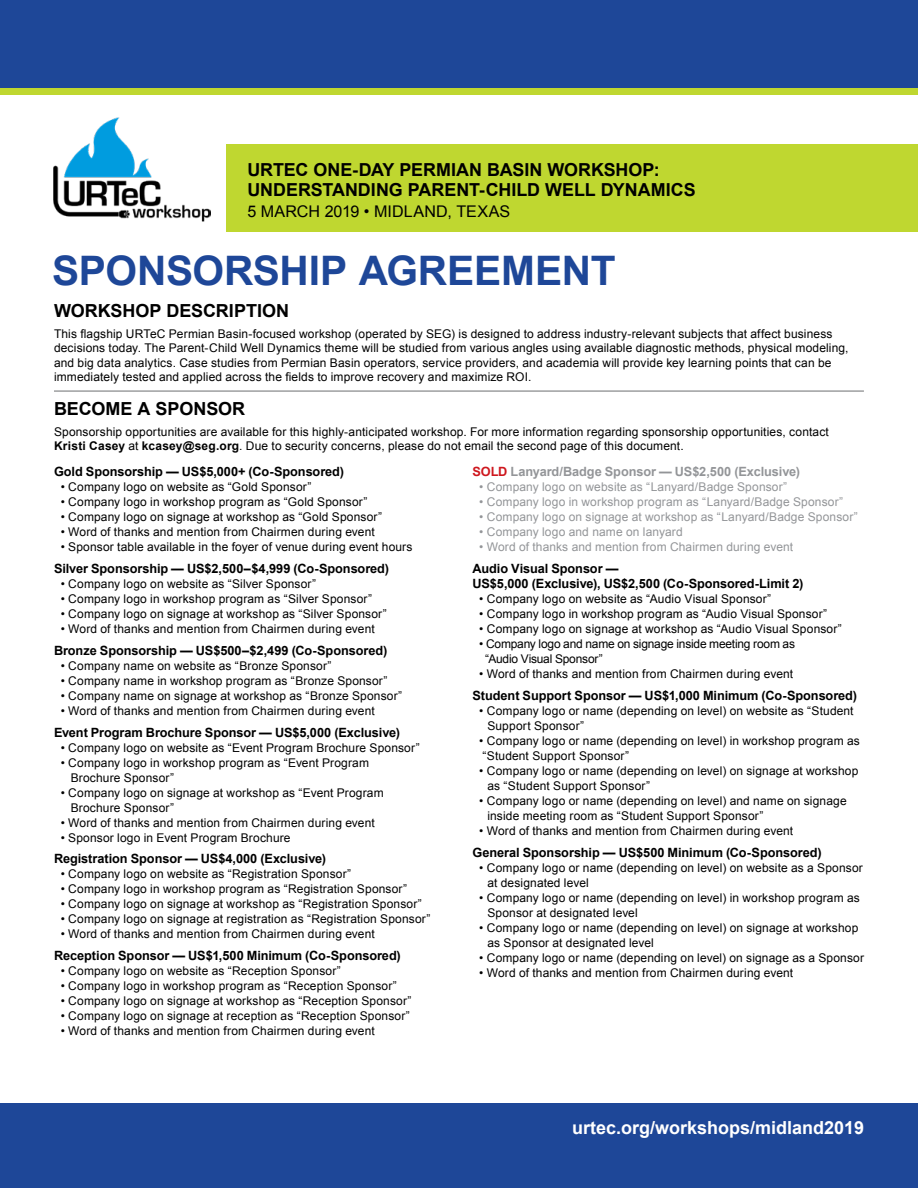
<style>
.page{position:relative;width:918px;height:1188px;background:#fff}
.page>*{position:absolute;margin:0;border:0;box-sizing:border-box;transform-origin:0 0}
.Paragraph_Head{font:700 40.65px "Arial";letter-spacing:-.005em;color:#1e4798}
.Paragraph_Head-2{font:700 18px "Arial";color:#000}
.t1{font:700 18px "Arial";color:#fff}
.Paragraph_Head-3{font:700 17.85px "Arial";color:#000}
.Paragraph_Head-4{font:16.05px "Arial";letter-spacing:.005em;color:#000}
.Sponsor_Amounts_SubH{font:700 12.75px/15px "Arial";letter-spacing:-.005em;color:#000}
.Sponsor_Amounts_SubH-2{font:700 12.75px "Arial";letter-spacing:-.005em;color:#939598}
.bullet_list{font:12px/15px "Arial";letter-spacing:.01em;color:#000}
.body{font:12px/14.4px "Arial";letter-spacing:.01em;color:#000}
.bullet_list-2{font:12px "Arial";letter-spacing:.01em;color:#939598}
.bullet_list-3{font:12px/15px "Arial";letter-spacing:-.02em;color:#000}
.s1{font-weight:700}
.s2{color:#ce171e}
</style>
<div class="page">
<div style="left:226px;top:144px;width:692px;height:87px;background:#bfd730"></div>
<hr style="left:54px;top:391px;width:810px;height:1px;background:#6d6e71">
<div style="left:0;top:1104px;width:918px;height:84px;background:#1e4798"></div>
<div style="left:0;top:88px;width:918px;height:7px;background:#bfd730"></div>
<div style="left:0;top:0;width:918px;height:88px;background:#1e4798"></div>
<img style="left:54px;top:117px;width:157px;height:104px">
<p class="Paragraph_Head-3" style="left:247px;top:158px;width:414px">URTEC ONE-DAY PERMIAN BASIN WORKSHOP:</p>
<p class="Paragraph_Head-3" style="left:247px;top:178px;width:450px">UNDERSTANDING PARENT-CHILD WELL DYNAMICS</p>
<p class="Paragraph_Head-4" style="left:247px;top:201px;width:264px">5 MARCH 2019 • MIDLAND, TEXAS</p>
<p class="Paragraph_Head" style="left:52px;top:244px;width:565px">SPONSORSHIP AGREEMENT</p>
<p class="Paragraph_Head-2" style="left:54px;top:299px;width:237px">WORKSHOP DESCRIPTION</p>
<p class="body" style="left:54px;top:327px;width:796px">This flagship URTeC Permian Basin-focused workshop (operated by SEG) is designed to address industry-relevant subjects that affect business decisions today. The Parent-Child Well Dynamics theme will be studied from various angles using available diagnostic methods, physical modeling, and big data analytics. Case studies from Permian Basin operators, service providers, and academia will provide key learning points that can be immediately tested and applied across the fields to improve recovery and maximize ROI.</p>
<p class="Paragraph_Head-2" style="left:54px;top:396px;width:193px">BECOME A SPONSOR</p>
<p class="body" style="left:54px;top:424px;width:776px">Sponsorship opportunities are available for this highly-anticipated workshop. For more information regarding sponsorship opportunities, contact<br><span class="s1">Kristi Casey</span> at <span class="s1">kcasey@seg.org</span>. Due to security concerns, please do not email the second page of this document.</p>
<p class="Sponsor_Amounts_SubH" style="left:54px;top:465px;width:292px">Gold Sponsorship — US$5,000+ (Co-Sponsored)</p>
<p class="bullet_list" style="left:61px;top:480px;width:252px">• Company logo on website as “Gold Sponsor”</p>
<p class="bullet_list" style="left:61px;top:495px;width:308px">• Company logo in workshop program as “Gold Sponsor”</p>
<p class="bullet_list" style="left:61px;top:510px;width:323px">• Company logo on signage at workshop as “Gold Sponsor”</p>
<p class="bullet_list" style="left:61px;top:525px;width:316px">• Word of thanks and mention from Chairmen during event</p>
<p class="bullet_list" style="left:61px;top:540px;width:353px">• Sponsor table available in the foyer of venue during event hours</p>
<p class="Sponsor_Amounts_SubH" style="left:54px;top:562px;width:337px">Silver Sponsorship — US$2,500–$4,999 (Co-Sponsored)</p>
<p class="bullet_list" style="left:61px;top:577px;width:257px">• Company logo on website as “Silver Sponsor”</p>
<p class="bullet_list" style="left:61px;top:592px;width:313px">• Company logo in workshop program as “Silver Sponsor”</p>
<p class="bullet_list" style="left:61px;top:607px;width:328px">• Company logo on signage at workshop as “Silver Sponsor”</p>
<p class="bullet_list" style="left:61px;top:622px;width:316px">• Word of thanks and mention from Chairmen during event</p>
<p class="Sponsor_Amounts_SubH" style="left:54px;top:643px;width:335px">Bronze Sponsorship — US$500–$2,499 (Co-Sponsored)</p>
<p class="bullet_list" style="left:61px;top:658px;width:272px">• Company name on website as “Bronze Sponsor”</p>
<p class="bullet_list" style="left:61px;top:673px;width:328px">• Company name in workshop program as “Bronze Sponsor”</p>
<p class="bullet_list" style="left:61px;top:688px;width:343px">• Company name on signage at workshop as “Bronze Sponsor”</p>
<p class="bullet_list" style="left:61px;top:703px;width:316px">• Word of thanks and mention from Chairmen during event</p>
<p class="Sponsor_Amounts_SubH" style="left:54px;top:725px;width:348px">Event Program Brochure Sponsor — US$5,000 (Exclusive)</p>
<p class="bullet_list" style="left:61px;top:740px;width:360px">• Company logo on website as “Event Program Brochure Sponsor”</p>
<p class="bullet_list" style="left:71px;top:755px;width:300px;text-indent:-10px">• Company logo in workshop program as “Event Program<br>Brochure Sponsor”</p>
<p class="bullet_list" style="left:71px;top:785px;width:314px;text-indent:-10px">• Company logo on signage at workshop as “Event Program<br>Brochure Sponsor”</p>
<p class="bullet_list" style="left:61px;top:815px;width:316px">• Word of thanks and mention from Chairmen during event</p>
<p class="bullet_list" style="left:61px;top:830px;width:231px">• Sponsor logo in Event Program Brochure</p>
<p class="Sponsor_Amounts_SubH" style="left:54px;top:852px;width:274px">Registration Sponsor — US$4,000 (Exclusive)</p>
<p class="bullet_list" style="left:61px;top:867px;width:292px">• Company logo on website as “Registration Sponsor”</p>
<p class="bullet_list" style="left:61px;top:882px;width:348px">• Company logo in workshop program as “Registration Sponsor”</p>
<p class="bullet_list" style="left:61px;top:897px;width:363px">• Company logo on signage at workshop as “Registration Sponsor”</p>
<p class="bullet_list" style="left:61px;top:912px;width:371px">• Company logo on signage at registration as “Registration Sponsor”</p>
<p class="bullet_list" style="left:61px;top:927px;width:316px">• Word of thanks and mention from Chairmen during event</p>
<p class="Sponsor_Amounts_SubH" style="left:54px;top:949px;width:348px">Reception Sponsor — US$1,500 Minimum (Co-Sponsored)</p>
<p class="bullet_list" style="left:61px;top:964px;width:282px">• Company logo on website as “Reception Sponsor”</p>
<p class="bullet_list" style="left:61px;top:979px;width:338px">• Company logo in workshop program as “Reception Sponsor”</p>
<p class="bullet_list" style="left:61px;top:994px;width:352px">• Company logo on signage at workshop as “Reception Sponsor”</p>
<p class="bullet_list" style="left:61px;top:1009px;width:351px">• Company logo on signage at reception as “Reception Sponsor”</p>
<p class="bullet_list" style="left:61px;top:1024px;width:316px">• Word of thanks and mention from Chairmen during event</p>
<p class="Sponsor_Amounts_SubH-2" style="left:472px;top:464px;width:329px"><span class="s2">SOLD</span> Lanyard/Badge Sponsor — US$2,500 (Exclusive)</p>
<p class="bullet_list-2" style="left:479px;top:479px;width:310px">• Company logo on website as “Lanyard/Badge Sponsor”</p>
<p class="bullet_list-2" style="left:479px;top:494px;width:366px">• Company logo in workshop program as “Lanyard/Badge Sponsor”</p>
<p class="bullet_list-2" style="left:479px;top:509px;width:380px">• Company logo on signage at workshop as “Lanyard/Badge Sponsor”</p>
<p class="bullet_list-2" style="left:479px;top:524px;width:205px">• Company logo and name on lanyard</p>
<p class="bullet_list-2" style="left:479px;top:539px;width:316px">• Word of thanks and mention from Chairmen during event</p>
<p class="Sponsor_Amounts_SubH" style="left:472px;top:562px;width:332px">Audio Visual Sponsor —<br>US$5,000 (Exclusive), US$2,500 (Co-Sponsored-Limit 2)</p>
<p class="bullet_list" style="left:479px;top:592px;width:294px">• Company logo on website as “Audio Visual Sponsor”</p>
<p class="bullet_list" style="left:479px;top:607px;width:350px">• Company logo in workshop program as “Audio Visual Sponsor”</p>
<p class="bullet_list" style="left:479px;top:622px;width:364px">• Company logo on signage at workshop as “Audio Visual Sponsor”</p>
<p class="bullet_list-3" style="left:485px;top:637px;width:311px;text-indent:-6px">• Company logo and name on signage inside meeting room as “Audio Visual Sponsor”</p>
<p class="bullet_list" style="left:479px;top:667px;width:316px">• Word of thanks and mention from Chairmen during event</p>
<p class="Sponsor_Amounts_SubH" style="left:472px;top:688px;width:386px">Student Support Sponsor — US$1,000 Minimum (Co-Sponsored)</p>
<p class="bullet_list" style="left:487px;top:703px;width:368px;text-indent:-8px">• Company logo or name (depending on level) on website as “Student<br>Support Sponsor”</p>
<p class="bullet_list" style="left:479px;top:733px;width:382px">• Company logo or name (depending on level) in workshop program as “Student Support Sponsor”</p>
<p class="bullet_list" style="left:487px;top:763px;width:373px;text-indent:-8px">• Company logo or name (depending on level) on signage at workshop as “Student Support Sponsor”</p>
<p class="bullet_list" style="left:487px;top:793px;width:361px;text-indent:-8px">• Company logo or name (depending on level) and name on signage inside meeting room as “Student Support Sponsor”</p>
<p class="bullet_list" style="left:479px;top:823px;width:316px">• Word of thanks and mention from Chairmen during event</p>
<p class="Sponsor_Amounts_SubH" style="left:472px;top:845px;width:351px">General Sponsorship — US$500 Minimum (Co-Sponsored)</p>
<p class="bullet_list" style="left:487px;top:860px;width:377px;text-indent:-8px">• Company logo or name (depending on level) on website as a Sponsor at designated level</p>
<p class="bullet_list" style="left:487px;top:890px;width:374px;text-indent:-8px">• Company logo or name (depending on level) in workshop program as<br>Sponsor at designated level</p>
<p class="bullet_list" style="left:487px;top:920px;width:373px;text-indent:-8px">• Company logo or name (depending on level) on signage at workshop as Sponsor at designated level</p>
<p class="bullet_list" style="left:479px;top:950px;width:386px">• Company logo or name (depending on level) on signage as a Sponsor</p>
<p class="bullet_list" style="left:479px;top:965px;width:316px">• Word of thanks and mention from Chairmen during event</p>
<p class="t1" style="left:572px;top:1116px;width:294px">urtec.org/workshops/midland2019</p>
</div>
